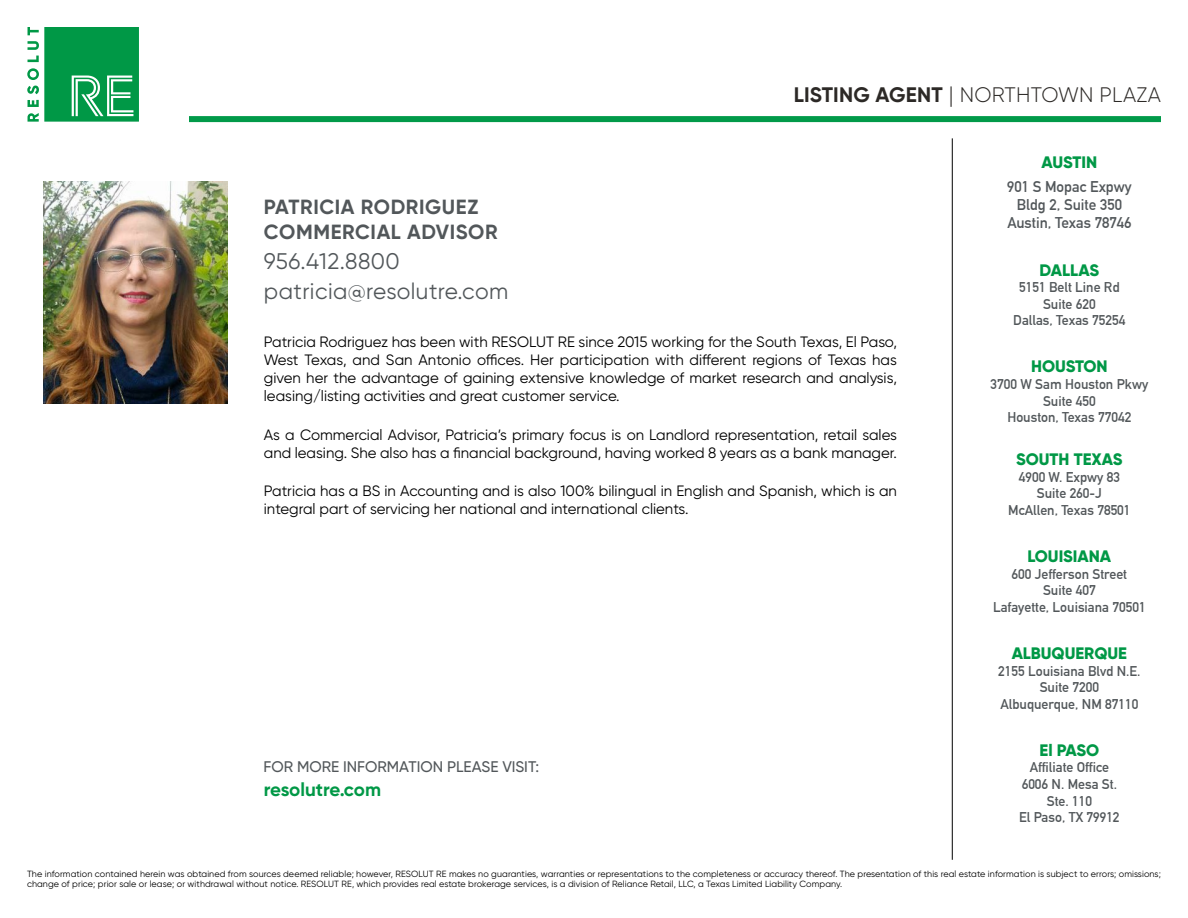
<style>
.page{position:relative;width:1188px;height:918px;background:#fff}
.page>*{position:absolute;margin:0;border:0;box-sizing:border-box;transform-origin:0 0}
.t1{font:22.65px/30.2px "Gilroy";letter-spacing:.02em;color:#52575a}
.t2{font:300 21px "Gilroy";letter-spacing:.01em;color:#2c2926}
.t3{font:700 20.55px/24.6px "Gilroy";letter-spacing:.03em;color:#52575a}
.t4{font:700 18.75px "Gilroy";letter-spacing:-.005em;color:#009846}
.t5{font:800 16.65px "Gilroy";color:#009846}
.t6{font:500 15.45px "Gilroy";color:#52575a}
.t7{font:700 15.3px/18.3px "DIN Alternate";color:#52575a;text-align:center}
.t8{font:15px/18px "Gilroy";color:#000}
.t9{font:700 13.8px/16.6px "DIN Alternate";color:#52575a;text-align:center}
.t10{font:9px/10.5px "Gilroy";letter-spacing:.01em;color:#000}
.s1{font-weight:700}
.s2{font-family:"Europa"}
</style>
<div class="page">
<svg style="left:27px;top:27px;width:112px;height:95px"></svg>
<div style="left:189px;top:116px;width:972px;height:6px;background:#019a49"></div>
<hr style="left:952px;top:138px;width:1px;height:722px;background:#000">
<img style="left:44px;top:181px;width:184px;height:223px">
<h2 class="t2" style="left:794px;top:82px;width:369px"><span class="s1">LISTING AGENT</span> <span class="s2">|</span> NORTHTOWN PLAZA</h2>
<h3 class="t3" style="left:264px;top:195px;width:235px">PATRICIA RODRIGUEZ<br>COMMERCIAL ADVISOR</h3>
<h1 class="t1" style="left:264px;top:246px;width:246px">956.412.8800 patricia@resolutre.com</h1>
<p class="t8" style="left:264px;top:333px;width:635px;text-align:justify">Patricia Rodriguez has been with RESOLUT RE since 2015 working for the South Texas, El Paso, West Texas, and San Antonio offices. Her participation with different regions of Texas has given her the advantage of gaining extensive knowledge of market research and analysis, leasing/listing activities and great customer service.</p>
<p class="t8" style="left:264px;top:425px;width:635px">As a Commercial Advisor, Patricia’s primary focus is on Landlord representation, retail sales and leasing. She also has a financial background, having worked 8 years as a bank manager.</p>
<p class="t8" style="left:264px;top:481px;width:635px">Patricia has a BS in Accounting and is also 100% bilingual in English and Spanish, which is an integral part of servicing her national and international clients.</p>
<p class="t6" style="left:264px;top:757px;width:277px">FOR MORE INFORMATION PLEASE VISIT:</p>
<p class="t4" style="left:264px;top:778px;width:119px">resolutre.com</p>
<p class="t5" style="left:1041px;top:152px;width:57px">AUSTIN</p>
<p class="t7" style="left:1007px;top:176px;width:126px">901 S Mopac Expwy<br>Bldg 2, Suite 350<br>Austin, Texas 78746</p>
<p class="t5" style="left:1040px;top:259px;width:61px">DALLAS</p>
<p class="t9" style="left:1013px;top:278px;width:114px">5151 Belt Line Rd<br>Suite 620<br>Dallas, Texas 75254</p>
<p class="t5" style="left:1031px;top:356px;width:78px">HOUSTON</p>
<p class="t9" style="left:991px;top:375px;width:159px">3700 W Sam Houston Pkwy<br>Suite 450<br>Houston, Texas 77042</p>
<p class="t5" style="left:1016px;top:449px;width:108px">SOUTH TEXAS</p>
<p class="t9" style="left:1008px;top:468px;width:124px">4900 W. Expwy 83<br>Suite 260-J<br>McAllen, Texas 78501</p>
<p class="t5" style="left:1028px;top:546px;width:85px">LOUISIANA</p>
<p class="t9" style="left:993px;top:565px;width:154px">600 Jefferson Street<br>Suite 407<br>Lafayette, Louisiana 70501</p>
<p class="t5" style="left:1012px;top:643px;width:117px">ALBUQUERQUE</p>
<p class="t9" style="left:998px;top:661px;width:144px">2155 Louisiana Blvd N.E.<br>Suite 7200<br>Albuquerque, NM 87110</p>
<p class="t5" style="left:1040px;top:740px;width:61px">El PASO</p>
<p class="t9" style="left:1019px;top:758px;width:102px">Affiliate Office<br>6006 N. Mesa St.<br>Ste. 110<br>El Paso, TX 79912</p>
<p class="t10" style="left:27px;top:868px;width:1135px">The information contained herein was obtained from sources deemed reliable; however, RESOLUT RE makes no guaranties, warranties or representations to the completeness or accuracy thereof. The presentation of this real estate information is subject to errors; omissions; change of price; prior sale or lease; or withdrawal without notice. RESOLUT RE, which provides real estate brokerage services, is a division of Reliance Retail, LLC, a Texas Limited Liability Company.</p>
</div>
